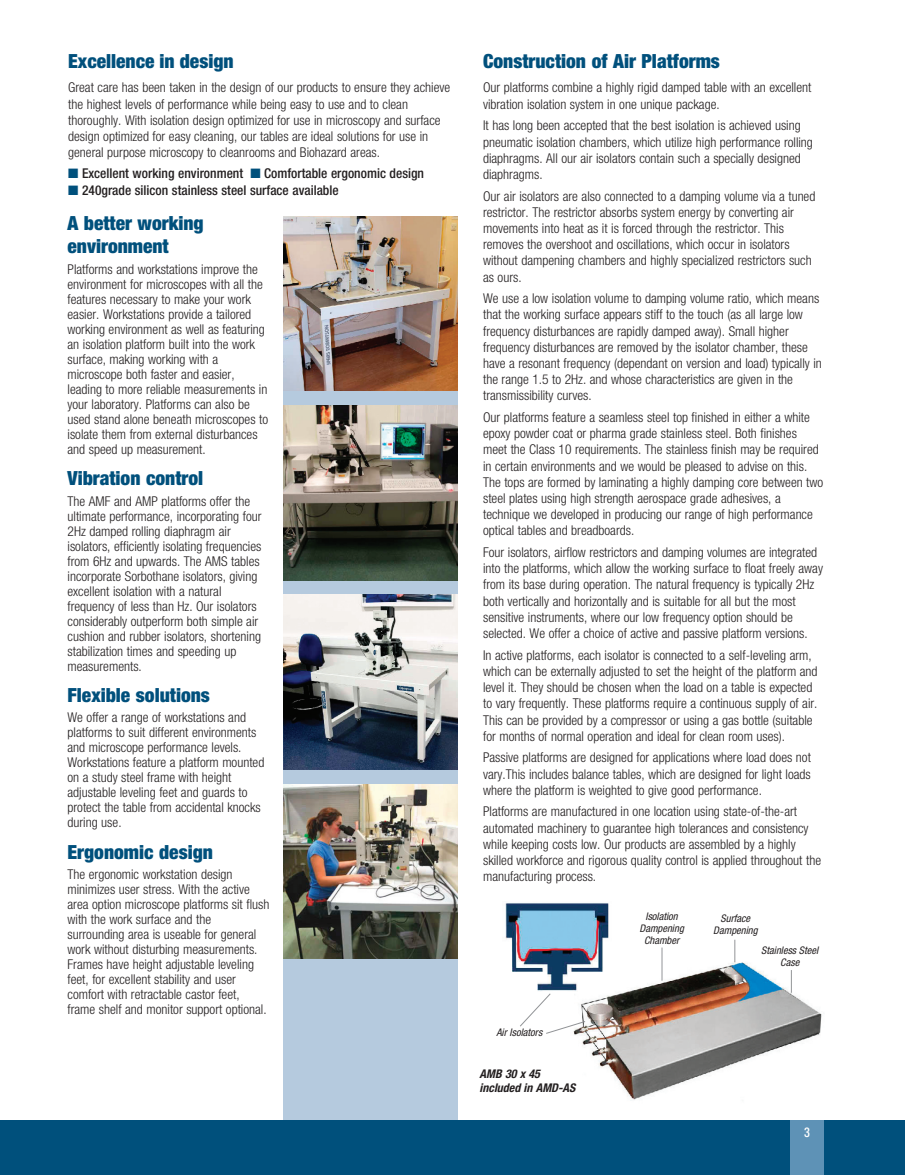
<style>
.page{position:relative;width:905px;height:1175px;background:#fff}
.page>*{position:absolute;margin:0;border:0;box-sizing:border-box;transform-origin:0 0}
.t1{font:900 condensed 19.5px/23.4px "Helvetica Neue LT Std";color:#00507c}
.t2{font:300 condensed 13.5px/16.2px "Helvetica Neue LT Std";color:#231f20}
.t3{font:500 condensed 13.5px "Helvetica Neue LT Std";color:#231f20}
.t4{font:500 condensed 13.5px "Helvetica Neue LT Std";color:#fff;scale:.9 1}
.t5{font:italic 700 condensed 12px/14.4px "Helvetica Neue LT Std";color:#231f20}
.t6{font:italic condensed 10.5px/12px "Helvetica Neue LT Std";color:#231f20;text-align:center}
.s1{color:#00507c}
</style>
<div class="page">
<div style="left:283px;top:216px;width:175px;height:906px;background:#b5cade"></div>
<img style="left:574px;top:950px;width:248px;height:151px">
<hr style="left:661px;top:947px;width:1px;height:33px;background:#939598">
<svg style="left:791px;top:970px;width:1px;height:22px"></svg>
<svg style="left:734px;top:939px;width:1px;height:23px"></svg>
<img style="left:505px;top:903px;width:106px;height:89px">
<svg style="left:520px;top:992px;width:66px;height:42px"></svg>
<img style="left:283px;top:216px;width:174px;height:174px">
<img style="left:283px;top:405px;width:174px;height:175px">
<img style="left:283px;top:595px;width:174px;height:174px">
<img style="left:284px;top:784px;width:173px;height:175px">
<div style="left:0;top:1120px;width:904px;height:54px;background:#00507c"></div>
<div style="left:790px;top:1120px;width:33px;height:54px;background:#5e92b6"></div>
<p class="t1" style="left:68px;top:51px;width:167px">Excellence in design</p>
<p class="t2" style="left:68px;top:81px;width:383px">Great care has been taken in the design of our products to ensure they achieve the highest levels of performance while being easy to use and to clean thoroughly. With isolation design optimized for use in microscopy and surface design optimized for easy cleaning, our tables are ideal solutions for use in general purpose microscopy to cleanrooms and Biohazard areas.</p>
<p class="t3" style="left:68px;top:168px;width:357px"><span class="s1">■</span> Excellent working environment <span class="s1">■</span> Comfortable ergonomic design</p>
<p class="t3" style="left:68px;top:186px;width:272px"><span class="s1">■</span> 240grade silicon stainless steel surface available</p>
<p class="t1" style="left:68px;top:213px;width:138px">A better working environment</p>
<p class="t2" style="left:68px;top:263px;width:202px;line-height:15px">Platforms and workstations improve the environment for microscopes with all the features necessary to make your work easier. Workstations provide a tailored working environment as well as featuring an isolation platform built into the work surface, making working with a microscope both faster and easier, leading to more reliable measurements in your laboratory. Platforms can also be used stand alone beneath microscopes to isolate them from external disturbances and speed up measurement.</p>
<p class="t1" style="left:68px;top:468px;width:137px">Vibration control</p>
<p class="t2" style="left:68px;top:494px;width:195px;line-height:15px">The AMF and AMP platforms offer the ultimate performance, incorporating four 2Hz damped rolling diaphragm air isolators, efficiently isolating frequencies from 6Hz and upwards. The AMS tables incorporate Sorbothane isolators, giving excellent isolation with a natural frequency of less than Hz. Our isolators considerably outperform both simple air cushion and rubber isolators, shortening stabilization times and speeding up measurements.</p>
<p class="t1" style="left:68px;top:685px;width:144px">Flexible solutions</p>
<p class="t2" style="left:68px;top:711px;width:198px;line-height:15px">We offer a range of workstations and platforms to suit different environments and microscope performance levels.<br>Workstations feature a platform mounted on a study steel frame with height adjustable leveling feet and guards to protect the table from accidental knocks during use.</p>
<p class="t1" style="left:68px;top:842px;width:147px">Ergonomic design</p>
<p class="t2" style="left:68px;top:868px;width:203px;line-height:15px">The ergonomic workstation design minimizes user stress. With the active area option microscope platforms sit flush with the work surface and the surrounding area is useable for general work without disturbing measurements.<br>Frames have height adjustable leveling feet, for excellent stability and user comfort with retractable castor feet, frame shelf and monitor support optional.</p>
<p class="t1" style="left:483px;top:51px;width:238px">Construction of Air Platforms</p>
<p class="t2" style="left:483px;top:81px;width:330px">Our platforms combine a highly rigid damped table with an excellent vibration isolation system in one unique package.</p>
<p class="t2" style="left:483px;top:119px;width:331px">It has long been accepted that the best isolation is achieved using pneumatic isolation chambers, which utilize high performance rolling diaphragms. All our air isolators contain such a specially designed diaphragms.</p>
<p class="t2" style="left:483px;top:189px;width:334px">Our air isolators are also connected to a damping volume via a tuned restrictor. The restrictor absorbs system energy by converting air movements into heat as it is forced through the restrictor. This removes the overshoot and oscillations, which occur in isolators without dampening chambers and highly specialized restrictors such as ours.</p>
<p class="t2" style="left:483px;top:291px;width:340px">We use a low isolation volume to damping volume ratio, which means that the working surface appears stiff to the touch (as all large low frequency disturbances are rapidly damped away). Small higher frequency disturbances are removed by the isolator chamber, these have a resonant frequency (dependant on version and load) typically in the range 1.5 to 2Hz. and whose characteristics are given in the transmissibility curves.</p>
<p class="t2" style="left:483px;top:410px;width:342px">Our platforms feature a seamless steel top finished in either a white epoxy powder coat or pharma grade stainless steel. Both finishes meet the Class 10 requirements. The stainless finish may be required in certain environments and we would be pleased to advise on this.<br>The tops are formed by laminating a highly damping core between two steel plates using high strength aerospace grade adhesives, a technique we developed in producing our range of high performance optical tables and breadboards.</p>
<p class="t2" style="left:483px;top:545px;width:341px">Four isolators, airflow restrictors and damping volumes are integrated into the platforms, which allow the working surface to float freely away from its base during operation. The natural frequency is typically 2Hz both vertically and horizontally and is suitable for all but the most sensitive instruments, where our low frequency option should be selected. We offer a choice of active and passive platform versions.</p>
<p class="t2" style="left:483px;top:648px;width:336px">In active platforms, each isolator is connected to a self-leveling arm, which can be externally adjusted to set the height of the platform and level it. They should be chosen when the load on a table is expected to vary frequently. These platforms require a continuous supply of air.<br>This can be provided by a compressor or using a gas bottle (suitable for months of normal operation and ideal for clean room uses).</p>
<p class="t2" style="left:483px;top:750px;width:329px;text-align:justify">Passive platforms are designed for applications where load does not vary.This includes balance tables, which are designed for light loads where the platform is weighted to give good performance.</p>
<p class="t2" style="left:483px;top:804px;width:339px">Platforms are manufactured in one location using state-of-the-art automated machinery to guarantee high tolerances and consistency while keeping costs low. Our products are assembled by a highly skilled workforce and rigorous quality control is applied throughout the manufacturing process.</p>
<p class="t6" style="left:496px;top:1027px;width:47px">Air Isolators</p>
<p class="t5" style="left:479px;top:1067px;width:97px">AMB 30 x 45 included in AMD-AS</p>
<p class="t6" style="left:639px;top:911px;width:46px">Isolation<br>Dampening<br>Chamber</p>
<p class="t6" style="left:713px;top:912px;width:46px">Surface<br>Dampening</p>
<p class="t6" style="left:761px;top:945px;width:59px">Stainless Steel<br>Case</p>
<p class="t4" style="left:804px;top:1127px;width:8px">3</p>
</div>
